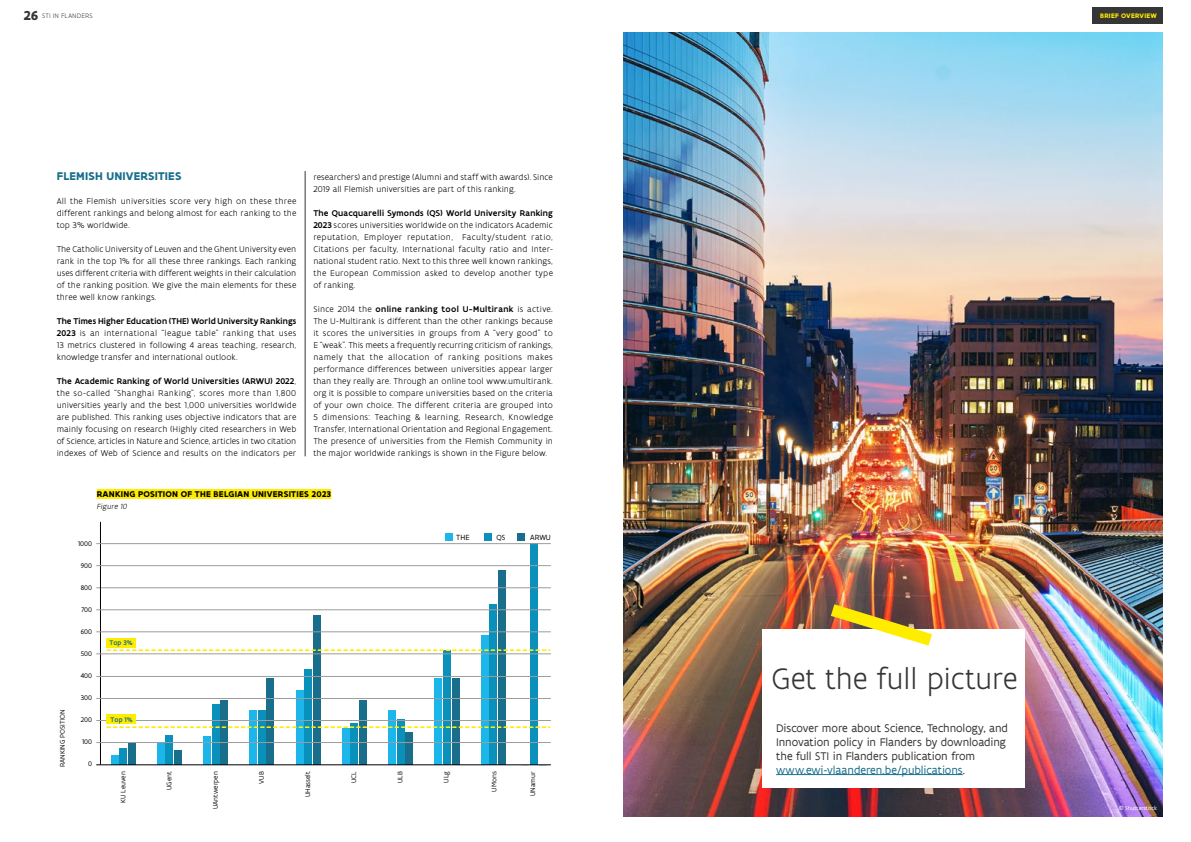
<style>
.page{position:relative;width:1191px;height:842px;background:#fff}
.page>*{position:absolute;margin:0;border:0;box-sizing:border-box;transform-origin:0 0}
.t1{font:300 31.7px "Flanders Art Sans";letter-spacing:-.015em;color:#373636}
.t2{font:12px/14px "Flanders Art Sans";letter-spacing:-.005em;color:#373636}
.t3{font:700 12px "Flanders Art Sans";letter-spacing:.01em;color:#186e8b}
.t4{font:300 9px/12px "Flanders Art Sans";letter-spacing:.005em;color:#000;text-align:justify}
.t5{font:700 9px "Flanders Art Sans";letter-spacing:.02em;color:#000}
.t6{font:8px "Flanders Art Sans";color:#000}
.t7{font:italic 300 8px "Flanders Art Sans";color:#000}
.t8{font:7.2px "Flanders Art Sans";color:#12110b}
.t9{font:7.2px "Flanders Art Sans";color:#000}
.t10{font:500 7.2px "Flanders Art Sans";color:#186e8b}
.t11{font:300 7px "Flanders Art Sans";letter-spacing:.015em;color:#373636}
.t12{font:700 7px "Flanders Art Sans";letter-spacing:.03em;color:#ffed00}
.t13{font:6px "Flanders Art Sans";color:#fff}
.s1{font-weight:700;font-size:14px}
.s2{font-weight:500}
.s3{color:#186e8b}
</style>
<div class="page">
<img style="left:624px;top:32px;width:538px;height:784px">
<div style="left:762px;top:629px;width:262px;height:159px;background:#fff"></div>
<hr style="left:776px;top:774px;width:186px;height:1px;background:#186e8b">
<div style="left:1092px;top:7px;width:70px;height:17px;background:#373636"></div>
<img style="left:817px;top:595px;width:128px;height:51px">
<div style="left:97px;top:489px;width:234px;height:10px;background:#ffed00"></div>
<div style="left:452px;top:679px;width:7px;height:86px;background:#186e8b"></div>
<div style="left:443px;top:650px;width:8px;height:115px;background:#0991bc"></div>
<div style="left:434px;top:678px;width:8px;height:87px;background:#1db6eb"></div>
<div style="left:313px;top:615px;width:7px;height:150px;background:#186e8b"></div>
<div style="left:304px;top:669px;width:8px;height:96px;background:#0991bc"></div>
<div style="left:296px;top:690px;width:7px;height:75px;background:#1db6eb"></div>
<div style="left:498px;top:570px;width:7px;height:195px;background:#186e8b"></div>
<div style="left:489px;top:604px;width:8px;height:161px;background:#0991bc"></div>
<div style="left:481px;top:635px;width:7px;height:130px;background:#1db6eb"></div>
<div style="left:530px;top:544px;width:7px;height:221px;background:#0991bc"></div>
<div style="left:267px;top:678px;width:7px;height:87px;background:#186e8b"></div>
<div style="left:258px;top:710px;width:8px;height:55px;background:#0991bc"></div>
<div style="left:249px;top:710px;width:8px;height:55px;background:#1db6eb"></div>
<div style="left:359px;top:700px;width:8px;height:65px;background:#186e8b"></div>
<div style="left:350px;top:723px;width:8px;height:42px;background:#0991bc"></div>
<div style="left:342px;top:728px;width:8px;height:37px;background:#1db6eb"></div>
<div style="left:405px;top:732px;width:8px;height:33px;background:#186e8b"></div>
<div style="left:397px;top:719px;width:7px;height:46px;background:#0991bc"></div>
<div style="left:388px;top:710px;width:8px;height:55px;background:#1db6eb"></div>
<div style="left:128px;top:743px;width:7px;height:22px;background:#186e8b"></div>
<div style="left:119px;top:748px;width:8px;height:17px;background:#0991bc"></div>
<div style="left:111px;top:755px;width:7px;height:10px;background:#1db6eb"></div>
<div style="left:174px;top:750px;width:8px;height:15px;background:#186e8b"></div>
<div style="left:165px;top:735px;width:8px;height:30px;background:#0991bc"></div>
<div style="left:157px;top:742px;width:8px;height:23px;background:#1db6eb"></div>
<div style="left:220px;top:700px;width:8px;height:65px;background:#186e8b"></div>
<div style="left:212px;top:704px;width:7px;height:61px;background:#0991bc"></div>
<div style="left:203px;top:736px;width:8px;height:29px;background:#1db6eb"></div>
<hr style="left:96px;top:588px;width:455px;height:1px;background:#9d9d9c">
<hr style="left:100px;top:522px;width:1px;height:243px;background:#000">
<hr style="left:96px;top:610px;width:455px;height:1px;background:#9d9d9c">
<hr style="left:96px;top:632px;width:455px;height:1px;background:#9d9d9c">
<hr style="left:96px;top:654px;width:455px;height:1px;background:#9d9d9c">
<hr style="left:96px;top:676px;width:455px;height:1px;background:#9d9d9c">
<hr style="left:96px;top:698px;width:455px;height:1px;background:#9d9d9c">
<hr style="left:96px;top:720px;width:455px;height:1px;background:#9d9d9c">
<hr style="left:96px;top:742px;width:455px;height:1px;background:#9d9d9c">
<hr style="left:96px;top:765px;width:455px;height:1px;background:#000">
<hr style="left:96px;top:543px;width:455px;height:1px;background:#9d9d9c">
<hr style="left:96px;top:565px;width:455px;height:1px;background:#9d9d9c">
<svg style="left:107px;top:726px;width:443px;height:2px"></svg>
<svg style="left:107px;top:649px;width:443px;height:2px"></svg>
<div style="left:107px;top:714px;width:29px;height:10px;background:#ffed00"></div>
<div style="left:107px;top:638px;width:29px;height:10px;background:#ffed00"></div>
<div style="left:445px;top:533px;width:8px;height:8px;background:#1db6eb"></div>
<div style="left:484px;top:533px;width:8px;height:8px;background:#0991bc"></div>
<div style="left:517px;top:533px;width:8px;height:8px;background:#186e8b"></div>
<hr style="left:305px;top:171px;width:1px;height:285px;background:#373636">
<p class="t11" style="left:24px;top:11px;width:71px"><span class="s1">26</span> STI IN FLANDERS</p>
<p class="t12" style="left:1100px;top:11px;width:58px">BRIEF OVERVIEW</p>
<h2 class="t3" style="left:57px;top:168px;width:126px">FLEMISH UNIVERSITIES</h2>
<p class="t4" style="left:57px;top:195px;width:241px">All the Flemish universities score very high on these three different rankings and belong almost for each ranking to the top 3% worldwide.</p>
<p class="t4" style="left:57px;top:243px;width:241px">The Catholic University of Leuven and the Ghent University even rank in the top 1% for all these three rankings. Each ranking uses different criteria with different weights in their calculation of the ranking position. We give the main elements for these three well know rankings.</p>
<p class="t4" style="left:57px;top:315px;width:241px"><span class="s2">The Times Higher Education (THE) World University Rankings 2023</span> is an international “league table” ranking that uses 13 metrics clustered in following 4 areas teaching, research, knowledge transfer and international outlook.</p>
<p class="t4" style="left:57px;top:375px;width:241px"><span class="s2">The Academic Ranking of World Universities (ARWU) 2022</span>, the so-called “Shanghai Ranking”, scores more than 1,800 universities yearly and the best 1,000 universities worldwide are published. This ranking uses objective indicators that are mainly focusing on research (Highly cited researchers in Web of Science, articles in Nature and Science, articles in two citation indexes of Web of Science and results on the indicators per</p>
<p class="t4" style="left:313px;top:171px;width:241px">researchers) and prestige (Alumni and staff with awards). Since<br>2019 all Flemish universities are part of this ranking.</p>
<p class="t4" style="left:313px;top:207px;width:241px"><span class="s2">The Quacquarelli Symonds (QS) World University Ranking 2023</span> scores universities worldwide on the indicators Academic reputation, Employer reputation, Faculty/student ratio, Citations per faculty, International faculty ratio and Inter&shy;national student ratio. Next to this three well known rankings, the European Commission asked to develop another type of ranking.</p>
<p class="t4" style="left:313px;top:303px;width:241px">Since 2014 the <span class="s2">online ranking tool U-Multirank</span> is active.<br>The U-Multirank is different than the other rankings because it scores the universities in groups from A “very good” to E “weak”. This meets a frequently recurring criticism of rankings, namely that the allocation of ranking positions makes performance differences between universities appear larger than they really are. Through an online tool www.umultirank. org it is possible to compare universities based on the criteria of your own choice. The different criteria are grouped into 5 dimensions: Teaching &amp; learning, Research, Knowledge Transfer, International Orientation and Regional Engagement.<br>The presence of universities from the Flemish Community in the major worldwide rankings is shown in the Figure below.</p>
<p class="t5" style="left:97px;top:488px;width:236px">RANKING POSITION OF THE BELGIAN UNIVERSITIES 2023</p>
<p class="t7" style="left:97px;top:502px;width:33px">Figure 10</p>
<p class="t9" style="left:78px;top:539px;width:15px">1000</p>
<p class="t9" style="left:81px;top:561px;width:13px">900</p>
<p class="t9" style="left:81px;top:583px;width:13px">800</p>
<p class="t9" style="left:81px;top:605px;width:12px">700</p>
<p class="t9" style="left:81px;top:627px;width:13px">600</p>
<p class="t9" style="left:81px;top:649px;width:13px">500</p>
<p class="t9" style="left:81px;top:671px;width:13px">400</p>
<p class="t9" style="left:81px;top:693px;width:13px">300</p>
<p class="t10" style="left:109px;top:638px;width:25px">Top 3%</p>
<p class="t8" style="left:58px;top:767px;width:59px;rotate:-90deg">RANKING POSITION</p>
<p class="t10" style="left:111px;top:715px;width:24px">Top 1%</p>
<p class="t9" style="left:81px;top:715px;width:13px">200</p>
<p class="t9" style="left:82px;top:737px;width:11px">100</p>
<p class="t9" style="left:88px;top:759px;width:5px">0</p>
<p class="t8" style="left:119px;top:803px;width:33px;rotate:-90deg">KU Leuven</p>
<p class="t8" style="left:165px;top:790px;width:20px;rotate:-90deg">UGent</p>
<p class="t8" style="left:211px;top:809px;width:39px;rotate:-90deg">UAntwerpen</p>
<p class="t6" style="left:456px;top:532px;width:15px">THE</p>
<p class="t6" style="left:496px;top:532px;width:10px">QS</p>
<p class="t6" style="left:530px;top:532px;width:22px">ARWU</p>
<p class="t8" style="left:303px;top:797px;width:28px;rotate:-90deg">UHasselt</p>
<p class="t8" style="left:490px;top:791px;width:22px;rotate:-90deg">UMons</p>
<p class="t8" style="left:528px;top:796px;width:26px;rotate:-90deg">UNamur</p>
<p class="t8" style="left:442px;top:783px;width:13px;rotate:-90deg">ULg</p>
<p class="t8" style="left:257px;top:784px;width:14px;rotate:-90deg">VUB</p>
<p class="t8" style="left:349px;top:783px;width:13px;rotate:-90deg">UCL</p>
<p class="t8" style="left:396px;top:783px;width:13px;rotate:-90deg">ULB</p>
<h1 class="t1" style="left:771px;top:659px;width:248px">Get the full picture</h1>
<h2 class="t2" style="left:776px;top:721px;width:233px">Discover more about Science, Technology, and Innovation policy in Flanders by downloading the full STI in Flanders publication from <span class="s3">www.ewi-vlaanderen.be/publications</span>.</h2>
<p class="t13" style="left:1118px;top:805px;width:40px">© Shutterstock</p>
</div>
